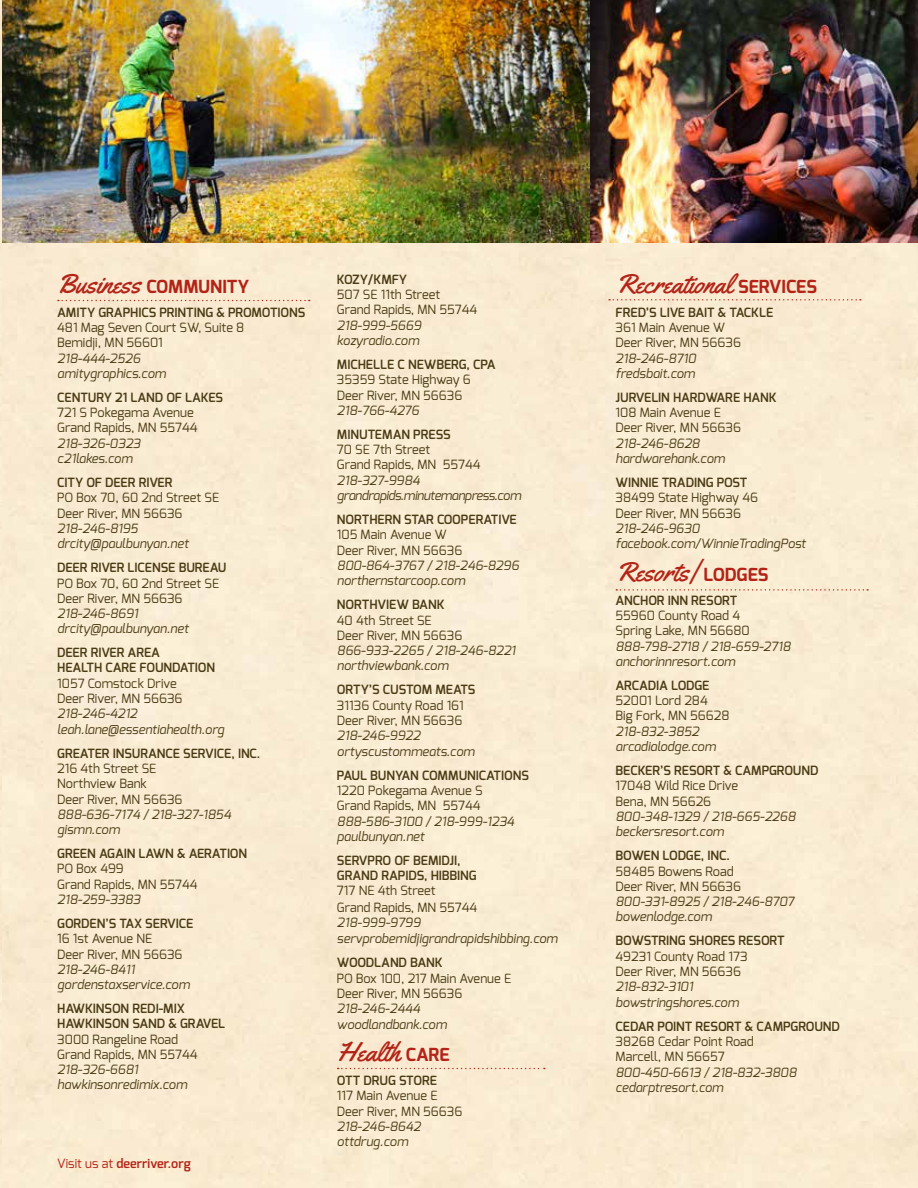
<style>
.page{position:relative;width:918px;height:1188px;background:#f9ebd1}
.page>*{position:absolute;margin:0;border:0;box-sizing:border-box;transform-origin:0 0}
.t1{font:27px "Yellowtail";color:#b32317}
.t2{font:700 18px "Exo";color:#b32317}
.t3{font:12.75px/15.3px "Exo";color:#4a3b15}
.t4{font:italic 12.75px/15.3px "Exo";color:#4a3b15}
.t5{font:600 12.75px/15px "Exo";color:#4a3b15}
.t6{font:italic 12.75px/15.3px "Exo";letter-spacing:-.03em;color:#4a3b15}
.t7{font:600 12.75px "Exo";color:#b32317}
.s1{font-family:"Yellowtail";font-weight:400;font-size:27px}
.s2{font-weight:400}
.s3{font-family:"Exo";font-weight:700;font-size:18px}
</style>
<div class="page">
<img style="left:3px;top:0;width:915px;height:243px">
<svg style="left:58px;top:300px;width:252px;height:1px"></svg>
<svg style="left:338px;top:1068px;width:207px;height:1px"></svg>
<svg style="left:616px;top:589px;width:252px;height:2px"></svg>
<svg style="left:609px;top:299px;width:252px;height:2px"></svg>
<h2 class="t2" style="left:57px;top:275px;width:194px"><span class="s1">Business</span> COMMUNITY</h2>
<p class="t5" style="left:57px;top:305px;width:250px">AMITY GRAPHICS PRINTING &amp; PROMOTIONS</p>
<p class="t3" style="left:57px;top:320px;width:189px">481 Mag Seven Court SW, Suite 8<br>Bemidji, MN 56601</p>
<p class="t4" style="left:57px;top:350px;width:110px">218-444-2526 amitygraphics.com</p>
<p class="t5" style="left:57px;top:390px;width:167px">CENTURY 21 LAND OF LAKES</p>
<p class="t3" style="left:57px;top:405px;width:142px">721 S Pokegama Avenue<br>Grand Rapids, MN 55744</p>
<p class="t4" style="left:57px;top:435px;width:85px">218-326-0323 c21lakes.com</p>
<p class="t5" style="left:57px;top:475px;width:117px">CITY OF DEER RIVER</p>
<p class="t3" style="left:57px;top:490px;width:164px">PO Box 70, 60 2nd Street SE<br>Deer River, MN 56636</p>
<p class="t4" style="left:57px;top:521px;width:133px">218-246-8195 drcity@paulbunyan.net</p>
<p class="t5" style="left:57px;top:560px;width:171px">DEER RIVER LICENSE BUREAU</p>
<p class="t3" style="left:57px;top:575px;width:164px">PO Box 70, 60 2nd Street SE<br>Deer River, MN 56636</p>
<p class="t4" style="left:57px;top:606px;width:133px">218-246-8691 drcity@paulbunyan.net</p>
<p class="t5" style="left:57px;top:645px;width:159px">DEER RIVER AREA<br>HEALTH CARE FOUNDATION</p>
<p class="t3" style="left:57px;top:675px;width:127px">1057 Comstock Drive<br>Deer River, MN 56636</p>
<p class="t4" style="left:57px;top:706px;width:169px">218-246-4212 leah.lane@essentiahealth.org</p>
<p class="t5" style="left:57px;top:746px;width:205px">GREATER INSURANCE SERVICE, INC.</p>
<p class="t3" style="left:57px;top:761px;width:127px">216 4th Street SE<br>Northview Bank<br>Deer River, MN 56636</p>
<p class="t4" style="left:57px;top:807px;width:175px">888-636-7174 / 218-327-1854 gismn.com</p>
<p class="t5" style="left:57px;top:846px;width:191px">GREEN AGAIN LAWN &amp; AERATION</p>
<p class="t3" style="left:57px;top:861px;width:142px">PO Box 499<br>Grand Rapids, MN 55744</p>
<p class="t4" style="left:57px;top:892px;width:85px">218-259-3383</p>
<p class="t5" style="left:57px;top:916px;width:138px">GORDEN’S TAX SERVICE</p>
<p class="t3" style="left:57px;top:931px;width:127px">16 1st Avenue NE<br>Deer River, MN 56636</p>
<p class="t4" style="left:57px;top:962px;width:134px">218-246-8411 gordenstaxservice.com</p>
<p class="t5" style="left:57px;top:1001px;width:169px">HAWKINSON REDI-MIX<br>HAWKINSON SAND &amp; GRAVEL</p>
<p class="t3" style="left:57px;top:1031px;width:142px">3000 Rangeline Road<br>Grand Rapids, MN 55744</p>
<p class="t4" style="left:57px;top:1062px;width:131px">218-326-6681 hawkinsonredimix.com</p>
<p class="t7" style="left:57px;top:1155px;width:135px"><span class="s2">Visit us at</span> deerriver.org</p>
<p class="t5" style="left:337px;top:272px;width:72px">KOZY/KMFY</p>
<p class="t3" style="left:337px;top:287px;width:142px">507 SE 11th Street<br>Grand Rapids, MN 55744</p>
<p class="t4" style="left:337px;top:317px;width:86px">218-999-5669 kozyradio.com</p>
<p class="t5" style="left:337px;top:357px;width:160px">MICHELLE C NEWBERG, CPA</p>
<p class="t3" style="left:337px;top:372px;width:135px">35359 State Highway 6<br>Deer River, MN 56636</p>
<p class="t4" style="left:337px;top:403px;width:84px">218-766-4276</p>
<p class="t5" style="left:337px;top:427px;width:115px">MINUTEMAN PRESS</p>
<p class="t3" style="left:337px;top:442px;width:145px">70 SE 7th Street<br>Grand Rapids, MN 55744</p>
<p class="t6" style="left:337px;top:472px;width:186px">218-327-9984 grandrapids.minutemanpress.com</p>
<p class="t5" style="left:337px;top:512px;width:181px">NORTHERN STAR COOPERATIVE</p>
<p class="t3" style="left:337px;top:527px;width:127px">105 Main Avenue W<br>Deer River, MN 56636</p>
<p class="t4" style="left:337px;top:558px;width:183px">800-864-3767 / 218-246-8296 northernstarcoop.com</p>
<p class="t5" style="left:337px;top:597px;width:109px">NORTHVIEW BANK</p>
<p class="t3" style="left:337px;top:612px;width:127px">40 4th Street SE<br>Deer River, MN 56636</p>
<p class="t4" style="left:337px;top:643px;width:180px">866-933-2265 / 218-246-8221 northviewbank.com</p>
<p class="t5" style="left:337px;top:682px;width:140px">ORTY’S CUSTOM MEATS</p>
<p class="t3" style="left:337px;top:697px;width:128px">31136 County Road 161<br>Deer River, MN 56636</p>
<p class="t4" style="left:337px;top:728px;width:139px">218-246-9922 ortyscustommeats.com</p>
<p class="t5" style="left:337px;top:768px;width:193px">PAUL BUNYAN COMMUNICATIONS</p>
<p class="t3" style="left:337px;top:783px;width:147px">1220 Pokegama Avenue S<br>Grand Rapids, MN 55744</p>
<p class="t4" style="left:337px;top:813px;width:179px">888-586-3100 / 218-999-1234 paulbunyan.net</p>
<p class="t5" style="left:337px;top:853px;width:141px">SERVPRO OF BEMIDJI,<br>GRAND RAPIDS, HIBBING</p>
<p class="t3" style="left:337px;top:882px;width:142px;line-height:16.5px">717 NE 4th Street<br>Grand Rapids, MN 55744</p>
<p class="t4" style="left:337px;top:914px;width:222px;line-height:16.5px">218-999-9799 servprobemidjigrandrapidshibbing.com</p>
<p class="t5" style="left:337px;top:955px;width:107px">WOODLAND BANK</p>
<p class="t3" style="left:337px;top:970px;width:176px">PO Box 100, 217 Main Avenue E<br>Deer River, MN 56636</p>
<p class="t4" style="left:337px;top:1001px;width:111px">218-246-2444 woodlandbank.com</p>
<h1 class="t1" style="left:337px;top:1035px;width:114px">Health <span class="s3">CARE</span></h1>
<p class="t5" style="left:337px;top:1073px;width:102px">OTT DRUG STORE</p>
<p class="t3" style="left:337px;top:1088px;width:127px">117 Main Avenue E<br>Deer River, MN 56636</p>
<p class="t4" style="left:337px;top:1119px;width:85px">218-246-8642 ottdrug.com</p>
<h1 class="t1" style="left:616px;top:266px;width:203px">Recreational <span class="s3">SERVICES</span></h1>
<p class="t5" style="left:616px;top:305px;width:159px">FRED’S LIVE BAIT &amp; TACKLE</p>
<p class="t3" style="left:616px;top:320px;width:127px">361 Main Avenue W<br>Deer River, MN 56636</p>
<p class="t4" style="left:616px;top:350px;width:82px">218-246-8710 fredsbait.com</p>
<p class="t5" style="left:616px;top:390px;width:163px">JURVELIN HARDWARE HANK</p>
<p class="t3" style="left:616px;top:405px;width:127px">108 Main Avenue E<br>Deer River, MN 56636</p>
<p class="t4" style="left:616px;top:435px;width:111px">218-246-8628 hardwarehank.com</p>
<p class="t5" style="left:616px;top:475px;width:133px">WINNIE TRADING POST</p>
<p class="t3" style="left:616px;top:490px;width:144px">38499 State Highway 46<br>Deer River, MN 56636</p>
<p class="t4" style="left:616px;top:521px;width:192px">218-246-9630 facebook.com/WinnieTradingPost</p>
<h1 class="t1" style="left:616px;top:554px;width:154px">Resorts| <span class="s3">LODGES</span></h1>
<p class="t5" style="left:616px;top:593px;width:123px">ANCHOR INN RESORT</p>
<p class="t3" style="left:616px;top:608px;width:136px">55960 County Road 4<br>Spring Lake, MN 56680</p>
<p class="t4" style="left:616px;top:638px;width:176px">888-798-2718 / 218-659-2718 anchorinnresort.com</p>
<p class="t5" style="left:616px;top:678px;width:95px">ARCADIA LODGE</p>
<p class="t3" style="left:616px;top:693px;width:115px">52001 Lord 284<br>Big Fork, MN 56628</p>
<p class="t4" style="left:616px;top:723px;width:102px">218-832-3852 arcadialodge.com</p>
<p class="t5" style="left:616px;top:763px;width:204px">BECKER’S RESORT &amp; CAMPGROUND</p>
<p class="t3" style="left:616px;top:778px;width:124px">17048 Wild Rice Drive<br>Bena, MN 56626</p>
<p class="t4" style="left:616px;top:809px;width:181px">800-348-1329 / 218-665-2268 beckersresort.com</p>
<p class="t5" style="left:616px;top:848px;width:116px">BOWEN LODGE, INC.</p>
<p class="t3" style="left:616px;top:863px;width:127px">58485 Bowens Road<br>Deer River, MN 56636</p>
<p class="t4" style="left:616px;top:894px;width:180px">800-331-8925 / 218-246-8707 bowenlodge.com</p>
<p class="t5" style="left:616px;top:933px;width:171px">BOWSTRING SHORES RESORT</p>
<p class="t3" style="left:616px;top:948px;width:133px">49231 County Road 173<br>Deer River, MN 56636</p>
<p class="t4" style="left:616px;top:979px;width:125px">218-832-3101 bowstringshores.com</p>
<p class="t5" style="left:616px;top:1019px;width:226px">CEDAR POINT RESORT &amp; CAMPGROUND</p>
<p class="t3" style="left:616px;top:1034px;width:140px">38268 Cedar Point Road<br>Marcell, MN 56657</p>
<p class="t4" style="left:616px;top:1064px;width:182px">800-450-6613 / 218-832-3808 cedarptresort.com</p>
</div>
